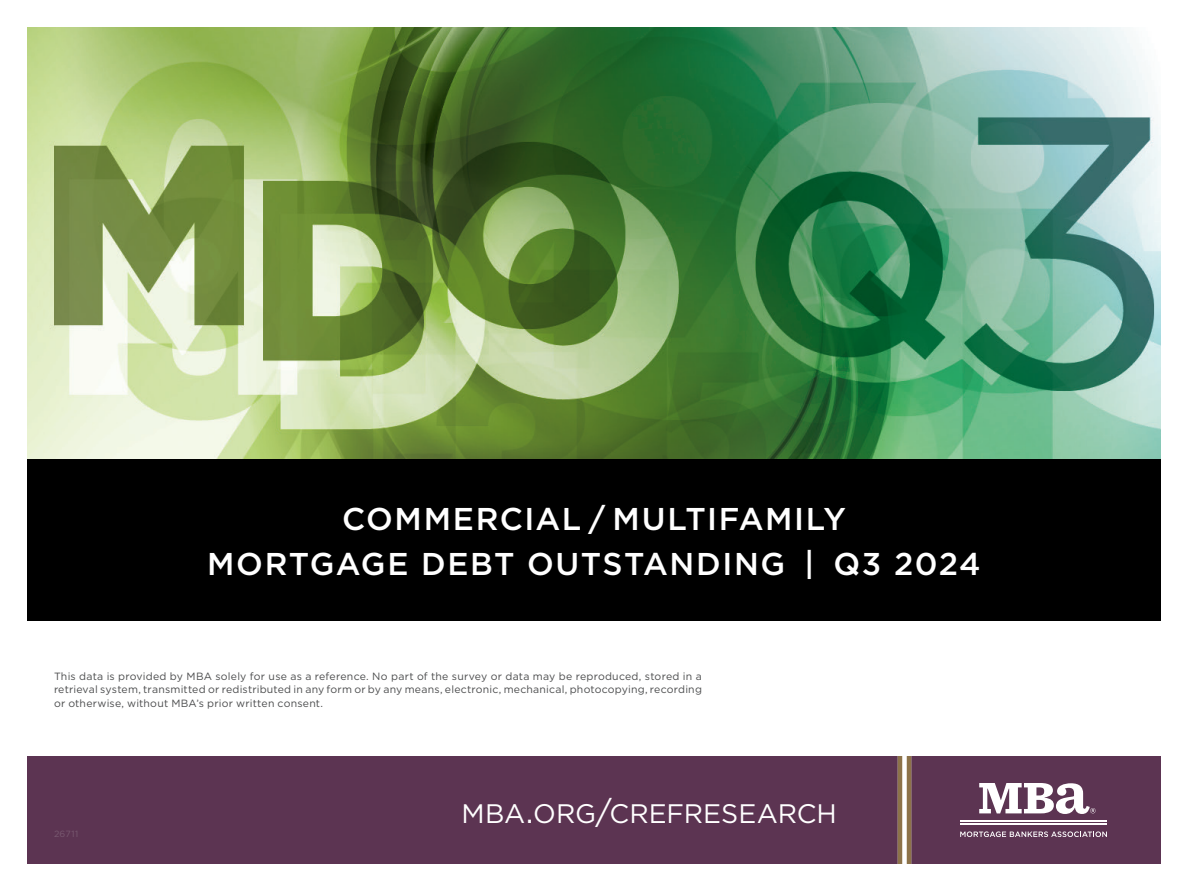
<style>
.page{position:relative;width:1188px;height:891px;background:#fff}
.page>*{position:absolute;margin:0;border:0;box-sizing:border-box;transform-origin:0 0}
.t1{font:500 31.5px/45px "Gotham";letter-spacing:.045em;color:#fff;text-align:center}
.t2{font:26.85px "Gotham Book SC850";color:#fff}
.t3{font:10.5px/13.5px "Gotham";letter-spacing:.015em;color:#4b4c4d;text-align:justify}
.t4{font:9px "Gotham";letter-spacing:.03em;color:#785970}
.s1{font-size:31.5px}
</style>
<div class="page">
<img style="left:27px;top:27px;width:1134px;height:432px">
<div style="left:27px;top:459px;width:1134px;height:162px;background:#000"></div>
<div style="left:27px;top:756px;width:1134px;height:108px;background:#5c3452"></div>
<hr style="left:960px;top:821px;width:147px;height:1px;background:#fff">
<hr style="left:960px;top:823px;width:147px;height:1px;background:#fff">
<svg style="left:979px;top:783px;width:117px;height:31px"></svg>
<svg style="left:960px;top:831px;width:147px;height:6px"></svg>
<svg style="left:902px;top:756px;width:5px;height:108px"></svg>
<hr style="left:907px;top:756px;width:4px;height:108px;background:#8d734a">
<hr style="left:898px;top:756px;width:4px;height:108px;background:#8d734a">
<p class="t1" style="left:207px;top:496px;width:775px">COMMERCIAL / MULTIFAMILY<br>MORTGAGE DEBT OUTSTANDING | Q3 2024</p>
<p class="t3" style="left:54px;top:669px;width:649px">This data is provided by MBA solely for use as a reference. No part of the survey or data may be reproduced, stored in a retrieval system, transmitted or redistributed in any form or by any means, electronic, mechanical, photocopying, recording or otherwise, without MBA’s prior written consent.</p>
<p class="t4" style="left:54px;top:828px;width:26px">26711</p>
<p class="t2" style="left:462px;top:796px;width:377px">MBA<span class="s1">.</span>ORG<span class="s1">/</span>CREFRESEARCH</p>
</div>
